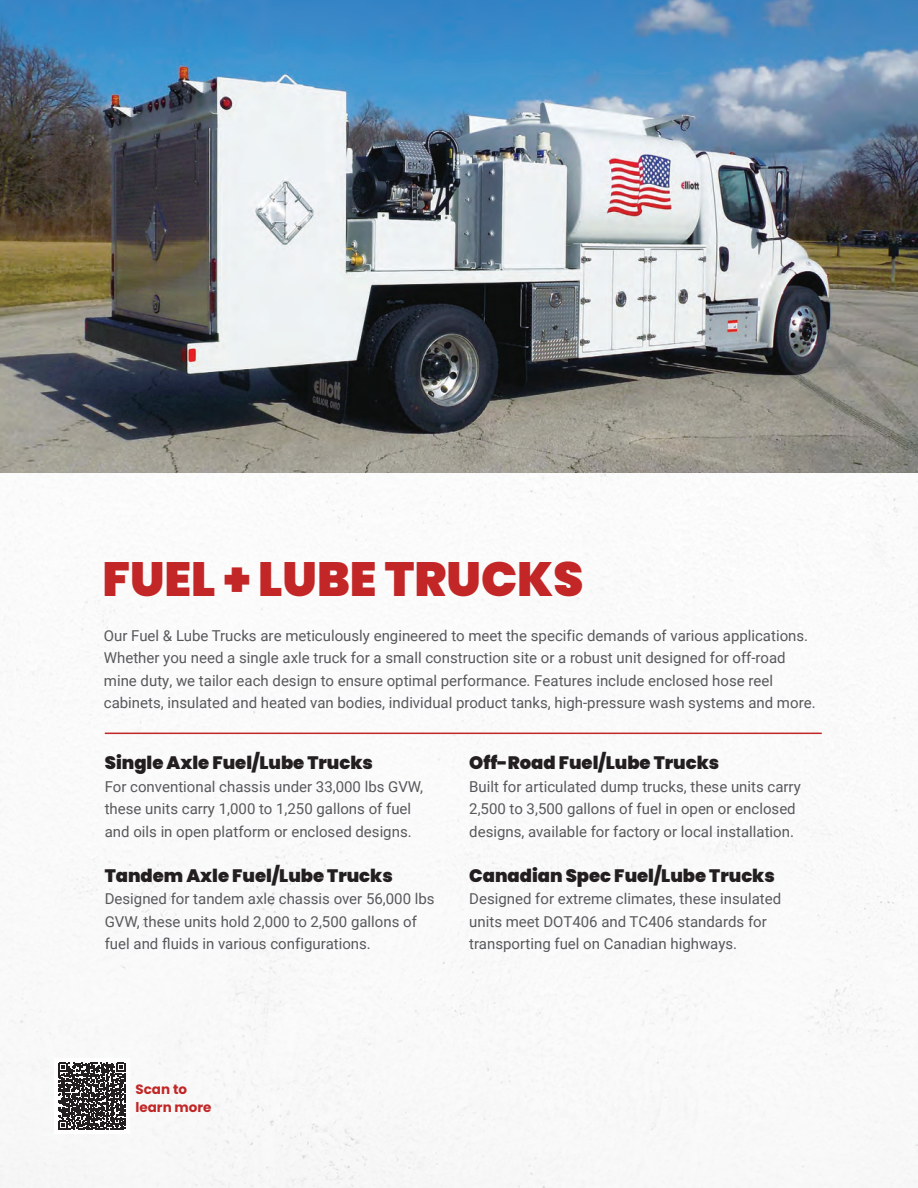
<style>
.page{position:relative;width:918px;height:1188px;background:#fff}
.page>*{position:absolute;margin:0;border:0;box-sizing:border-box;transform-origin:0 0}
.t1{font:900 48px "Poppins";color:#c22626}
.t2{font:900 18px "Poppins";color:#231f20}
.t3{font:15px/22.5px "Roboto";color:#57585a}
.t4{font:700 13.5px/18px "Poppins";color:#c22626}
</style>
<div class="page">
<img style="left:0;top:473px;width:918px;height:715px">
<hr style="left:105px;top:733px;width:717px;height:1px;background:#c22626">
<img style="left:0;top:0;width:918px;height:473px">
<div style="left:54px;top:1058px;width:76px;height:76px;background:#fff"></div>
<svg style="left:58px;top:1063px;width:67px;height:67px"></svg>
<h1 class="t1" style="left:102px;top:551px;width:482px">FUEL + LUBE TRUCKS</h1>
<p class="t3" style="left:104px;top:624px;width:713px">Our Fuel &amp; Lube Trucks are meticulously engineered to meet the specific demands of various applications.<br>Whether you need a single axle truck for a small construction site or a robust unit designed for off-road mine duty, we tailor each design to ensure optimal performance. Features include enclosed hose reel cabinets, insulated and heated van bodies, individual product tanks, high-pressure wash systems and more.</p>
<p class="t2" style="left:105px;top:753px;width:270px">Single Axle Fuel/Lube Trucks</p>
<p class="t3" style="left:105px;top:775px;width:320px">For conventional chassis under 33,000 lbs GVW, these units carry 1,000 to 1,250 gallons of fuel and oils in open platform or enclosed designs.</p>
<p class="t2" style="left:105px;top:865px;width:290px">Tandem Axle Fuel/Lube Trucks</p>
<p class="t3" style="left:105px;top:887px;width:331px">Designed for tandem axle chassis over 56,000 lbs<br>GVW, these units hold 2,000 to 2,500 gallons of fuel and fluids in various configurations.</p>
<p class="t2" style="left:469px;top:753px;width:252px">Off-Road Fuel/Lube Trucks</p>
<p class="t3" style="left:469px;top:775px;width:333px">Built for articulated dump trucks, these units carry<br>2,500 to 3,500 gallons of fuel in open or enclosed designs, available for factory or local installation.</p>
<p class="t2" style="left:469px;top:865px;width:307px">Canadian Spec Fuel/Lube Trucks</p>
<p class="t3" style="left:469px;top:887px;width:313px">Designed for extreme climates, these insulated units meet DOT406 and TC406 standards for transporting fuel on Canadian highways.</p>
<p class="t4" style="left:135px;top:1081px;width:78px">Scan to learn more</p>
</div>
